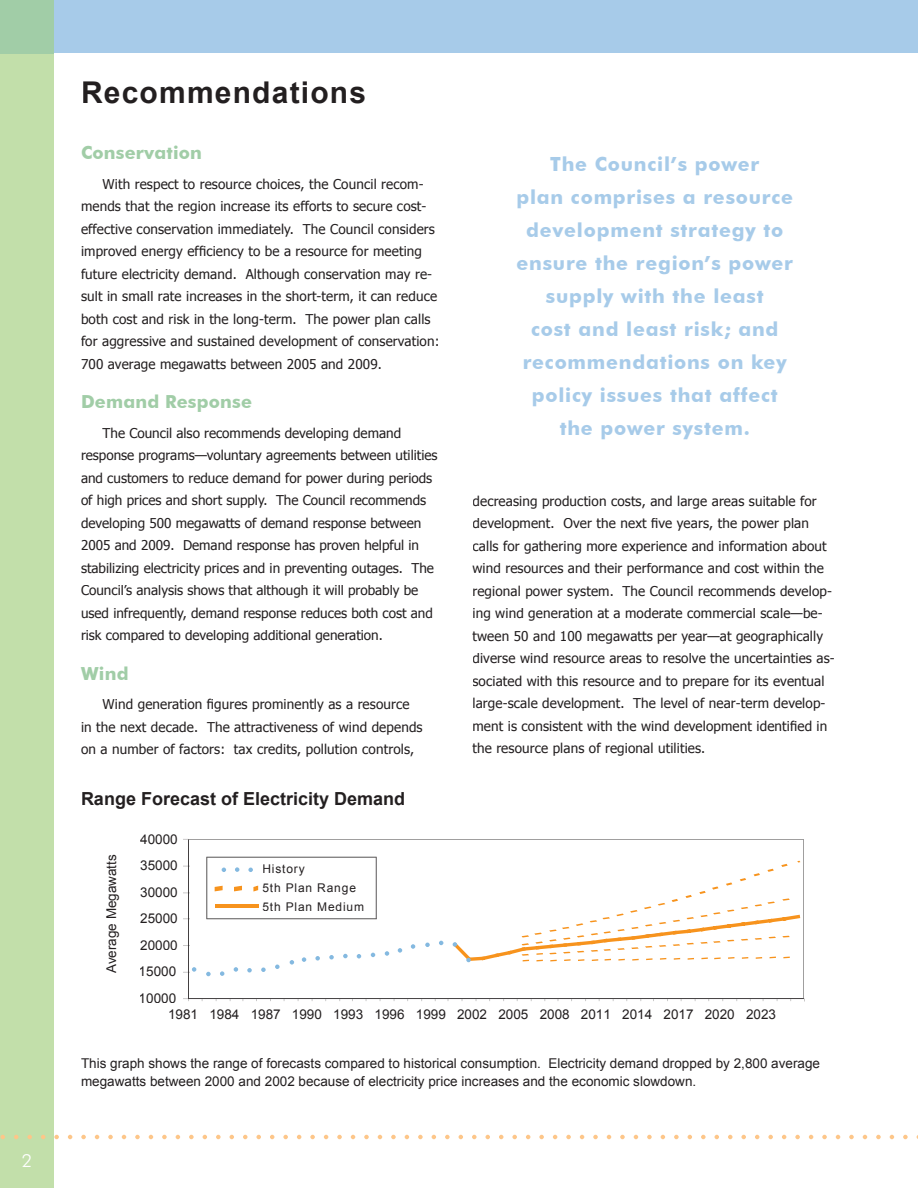
<style>
.page{position:relative;width:918px;height:1188px;background:#fff}
.page>*{position:absolute;margin:0;border:0;box-sizing:border-box;transform-origin:0 0}
.t1{font:700 30px "Arial";letter-spacing:.04em;color:#231f20}
.t2{font:700 19.5px/33px "Futura BT";letter-spacing:.04em;color:#a7cbe9;text-align:center}
.t3{font:700 18px "Arial";color:#231f20}
.t4{font:700 18px "Futura BT";letter-spacing:.01em;color:#a1cda7}
.t5{font:300 18px "Futura BT";color:#fff}
.t6{font:13.5px/22.5px "Tahoma";letter-spacing:.01em;color:#231f20}
.t7{font:13.5px/26.4px "Arial";color:#231f20;text-align:justify}
.t8{font:12px/18.6px "Arial";letter-spacing:.07em;color:#231f20}
</style>
<div class="page">
<div style="left:1px;top:0;width:917px;height:53px;background:#a7cbe9"></div>
<div style="left:0;top:0;width:54px;height:1188px;background:#c2dfaa"></div>
<div style="left:0;top:0;width:54px;height:54px;background:#a1cda7"></div>
<svg style="left:0;top:1135px;width:918px;height:4px"></svg>
<svg style="left:188px;top:839px;width:616px;height:160px"></svg>
<svg style="left:192px;top:967px;width:4px;height:5px"></svg>
<svg style="left:315px;top:956px;width:5px;height:5px"></svg>
<svg style="left:329px;top:955px;width:5px;height:5px"></svg>
<svg style="left:206px;top:972px;width:5px;height:4px"></svg>
<svg style="left:220px;top:971px;width:4px;height:5px"></svg>
<svg style="left:247px;top:968px;width:5px;height:5px"></svg>
<svg style="left:261px;top:968px;width:5px;height:4px"></svg>
<svg style="left:275px;top:965px;width:5px;height:4px"></svg>
<svg style="left:371px;top:953px;width:4px;height:4px"></svg>
<svg style="left:302px;top:957px;width:4px;height:5px"></svg>
<svg style="left:290px;top:960px;width:4px;height:5px"></svg>
<svg style="left:234px;top:967px;width:4px;height:5px"></svg>
<svg style="left:343px;top:954px;width:5px;height:4px"></svg>
<svg style="left:411px;top:944px;width:4px;height:5px"></svg>
<svg style="left:425px;top:943px;width:5px;height:4px"></svg>
<svg style="left:439px;top:941px;width:4px;height:4px"></svg>
<svg style="left:453px;top:861px;width:347px;height:101px"></svg>
<svg style="left:206px;top:857px;width:171px;height:62px"></svg>
<svg style="left:357px;top:954px;width:4px;height:4px"></svg>
<svg style="left:398px;top:948px;width:4px;height:5px"></svg>
<svg style="left:385px;top:951px;width:4px;height:5px"></svg>
<h3 class="t5" style="left:22px;top:1150px;width:12px">2</h3>
<h1 class="t1" style="left:81px;top:73px;width:287px">Recommendations</h1>
<h3 class="t4" style="left:81px;top:142px;width:122px">Conservation</h3>
<p class="t6" style="left:81px;top:172px;width:360px;text-indent:22px">With respect to resource choices, the Council recom&shy;mends that the region increase its efforts to secure cost&shy;effective conservation immediately. The Council considers improved energy efficiency to be a resource for meeting future electricity demand. Although conservation may re&shy;sult in small rate increases in the short-term, it can reduce both cost and risk in the long-term. The power plan calls for aggressive and sustained development of conservation:<br>700 average megawatts between 2005 and 2009.</p>
<h3 class="t4" style="left:81px;top:391px;width:173px">Demand Response</h3>
<p class="t6" style="left:81px;top:421px;width:358px;text-indent:22px">The Council also recommends developing demand response programs—voluntary agreements between utilities and customers to reduce demand for power during periods of high prices and short supply. The Council recommends developing 500 megawatts of demand response between 2005 and 2009. Demand response has proven helpful in stabilizing electricity prices and in preventing outages. The Council’s analysis shows that although it will probably be used infrequently, demand response reduces both cost and risk compared to developing additional generation.</p>
<h3 class="t4" style="left:81px;top:663px;width:49px">Wind</h3>
<p class="t6" style="left:81px;top:692px;width:343px;text-indent:22px">Wind generation figures prominently as a resource in the next decade. The attractiveness of wind depends on a number of factors: tax credits, pollution controls,</p>
<h3 class="t3" style="left:81px;top:787px;width:326px">Range Forecast of Electricity Demand</h3>
<p class="t7" style="left:98px;top:973px;width:120px;rotate:-90deg">Average Megawatts</p>
<p class="t7" style="left:139px;top:826px;width:41px">40000<br>35000<br>30000<br>25000<br>20000<br>15000<br>10000</p>
<p class="t8" style="left:262px;top:860px;width:103px">History<br>5th Plan Range<br>5th Plan Medium</p>
<h2 class="t2" style="left:516px;top:147px;width:278px">The Council’s power<br>plan comprises a resource development strategy to ensure the region’s power supply with the least<br>cost and least risk; and recommendations on key policy issues that affect the power system.</h2>
<p class="t6" style="left:472px;top:489px;width:364px">decreasing production costs, and large areas suitable for development. Over the next five years, the power plan calls for gathering more experience and information about wind resources and their performance and cost within the regional power system. The Council recommends develop&shy;ing wind generation at a moderate commercial scale—be&shy;tween 50 and 100 megawatts per year—at geographically diverse wind resource areas to resolve the uncertainties as&shy;sociated with this resource and to prepare for its eventual large-scale development. The level of near-term develop&shy;ment is consistent with the wind development identified in the resource plans of regional utilities.</p>
<p class="t7" style="left:168px;top:1002px;width:609px">1981 1984 1987 1990 1993 1996 1999 2002 2005 2008 2011 2014 2017 2020 2023</p>
<p class="t7" style="left:81px;top:1054px;width:741px;line-height:18px">This graph shows the range of forecasts compared to historical consumption. Electricity demand dropped by 2,800 average megawatts between 2000 and 2002 because of electricity price increases and the economic slowdown.</p>
</div>
